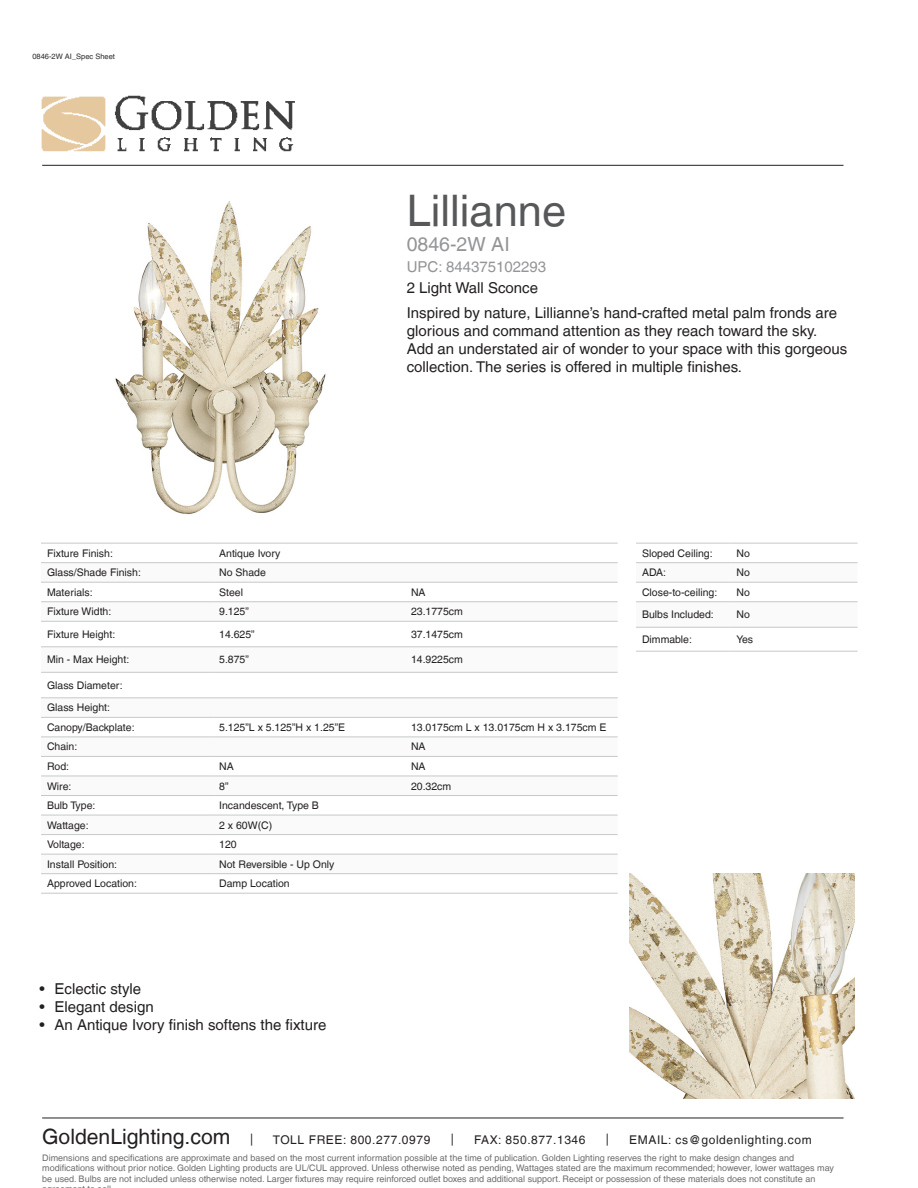
<style>
.page{position:relative;width:918px;height:1188px;background:#fff}
.page>*{position:absolute;margin:0;border:0;box-sizing:border-box;transform-origin:0 0}
.t1{font:43.5px "Helvetica LT";color:#57585a}
.t2{font:21.15px "Helvetica LT";color:#231f20}
.t3{font:19.5px "Helvetica LT";color:#939598}
.t4{font:15px/18px "Helvetica LT";color:#231f20}
.t5{font:15px "Helvetica LT";color:#939598}
.t6{font:12px "Helvetica LT";letter-spacing:.05em;color:#231f20}
.t7{font:10.5px "Helvetica LT";color:#231f20}
.t8{font:9px/10.5px "Helvetica LT";color:#6c6d70}
.filename{font:7.5px "Helvetica LT";color:#2e2b2c}
</style>
<div class="page">
<img style="left:41px;top:95px;width:260px;height:70px">
<svg style="left:41px;top:563px;width:577px;height:291px"></svg>
<hr style="left:41px;top:562px;width:172px;height:1px;background:#c7c8ca">
<hr style="left:213px;top:562px;width:192px;height:1px;background:#c7c8ca">
<hr style="left:405px;top:562px;width:213px;height:1px;background:#c7c8ca">
<hr style="left:41px;top:582px;width:172px;height:1px;background:#c7c8ca">
<hr style="left:213px;top:582px;width:192px;height:1px;background:#c7c8ca">
<hr style="left:405px;top:582px;width:213px;height:1px;background:#c7c8ca">
<hr style="left:41px;top:601px;width:172px;height:1px;background:#c7c8ca">
<hr style="left:213px;top:601px;width:192px;height:1px;background:#c7c8ca">
<hr style="left:405px;top:601px;width:213px;height:1px;background:#c7c8ca">
<hr style="left:41px;top:621px;width:172px;height:1px;background:#c7c8ca">
<hr style="left:213px;top:621px;width:192px;height:1px;background:#c7c8ca">
<hr style="left:405px;top:621px;width:213px;height:1px;background:#c7c8ca">
<hr style="left:41px;top:647px;width:172px;height:1px;background:#c7c8ca">
<hr style="left:213px;top:647px;width:192px;height:1px;background:#c7c8ca">
<hr style="left:405px;top:647px;width:213px;height:1px;background:#c7c8ca">
<hr style="left:41px;top:672px;width:172px;height:1px;background:#c7c8ca">
<hr style="left:213px;top:672px;width:192px;height:1px;background:#c7c8ca">
<hr style="left:405px;top:672px;width:213px;height:1px;background:#c7c8ca">
<hr style="left:41px;top:698px;width:172px;height:1px;background:#c7c8ca">
<hr style="left:213px;top:698px;width:192px;height:1px;background:#c7c8ca">
<hr style="left:405px;top:698px;width:213px;height:1px;background:#c7c8ca">
<hr style="left:41px;top:717px;width:172px;height:1px;background:#c7c8ca">
<hr style="left:213px;top:717px;width:192px;height:1px;background:#c7c8ca">
<hr style="left:405px;top:717px;width:213px;height:1px;background:#c7c8ca">
<hr style="left:41px;top:737px;width:172px;height:1px;background:#c7c8ca">
<hr style="left:213px;top:737px;width:192px;height:1px;background:#c7c8ca">
<hr style="left:405px;top:737px;width:213px;height:1px;background:#c7c8ca">
<hr style="left:41px;top:756px;width:172px;height:1px;background:#c7c8ca">
<hr style="left:213px;top:756px;width:192px;height:1px;background:#c7c8ca">
<hr style="left:405px;top:756px;width:213px;height:1px;background:#c7c8ca">
<hr style="left:41px;top:776px;width:172px;height:1px;background:#c7c8ca">
<hr style="left:213px;top:776px;width:192px;height:1px;background:#c7c8ca">
<hr style="left:405px;top:776px;width:213px;height:1px;background:#c7c8ca">
<hr style="left:41px;top:795px;width:172px;height:1px;background:#c7c8ca">
<hr style="left:213px;top:795px;width:192px;height:1px;background:#c7c8ca">
<hr style="left:405px;top:795px;width:213px;height:1px;background:#c7c8ca">
<hr style="left:41px;top:815px;width:172px;height:1px;background:#c7c8ca">
<hr style="left:213px;top:815px;width:192px;height:1px;background:#c7c8ca">
<hr style="left:405px;top:815px;width:213px;height:1px;background:#c7c8ca">
<hr style="left:41px;top:834px;width:172px;height:1px;background:#c7c8ca">
<hr style="left:213px;top:834px;width:192px;height:1px;background:#c7c8ca">
<hr style="left:405px;top:834px;width:213px;height:1px;background:#c7c8ca">
<hr style="left:41px;top:854px;width:172px;height:1px;background:#c7c8ca">
<hr style="left:213px;top:854px;width:192px;height:1px;background:#c7c8ca">
<hr style="left:405px;top:854px;width:213px;height:1px;background:#c7c8ca">
<hr style="left:41px;top:873px;width:172px;height:1px;background:#c7c8ca">
<hr style="left:213px;top:873px;width:192px;height:1px;background:#c7c8ca">
<hr style="left:405px;top:873px;width:213px;height:1px;background:#c7c8ca">
<hr style="left:41px;top:893px;width:172px;height:1px;background:#c7c8ca">
<hr style="left:213px;top:893px;width:192px;height:1px;background:#c7c8ca">
<hr style="left:405px;top:893px;width:213px;height:1px;background:#c7c8ca">
<hr style="left:41px;top:543px;width:172px;height:1px;background:#c7c8ca">
<hr style="left:213px;top:543px;width:192px;height:1px;background:#c7c8ca">
<hr style="left:405px;top:543px;width:213px;height:1px;background:#c7c8ca">
<svg style="left:636px;top:563px;width:222px;height:64px"></svg>
<hr style="left:636px;top:562px;width:95px;height:1px;background:#c7c8ca">
<hr style="left:731px;top:562px;width:127px;height:1px;background:#c7c8ca">
<hr style="left:636px;top:582px;width:95px;height:1px;background:#c7c8ca">
<hr style="left:731px;top:582px;width:127px;height:1px;background:#c7c8ca">
<hr style="left:636px;top:601px;width:95px;height:1px;background:#c7c8ca">
<hr style="left:731px;top:601px;width:127px;height:1px;background:#c7c8ca">
<hr style="left:636px;top:627px;width:95px;height:1px;background:#c7c8ca">
<hr style="left:731px;top:627px;width:127px;height:1px;background:#c7c8ca">
<hr style="left:636px;top:651px;width:95px;height:1px;background:#c7c8ca">
<hr style="left:731px;top:651px;width:127px;height:1px;background:#c7c8ca">
<hr style="left:636px;top:543px;width:95px;height:1px;background:#c7c8ca">
<hr style="left:731px;top:543px;width:127px;height:1px;background:#c7c8ca">
<hr style="left:42px;top:1118px;width:802px;height:1px;background:#231f20">
<hr style="left:42px;top:165px;width:802px;height:1px;background:#231f20">
<img style="left:115px;top:201px;width:211px;height:313px">
<img style="left:630px;top:874px;width:224px;height:224px">
<p class="filename" style="left:32px;top:52px;width:84px">0846-2W AI_Spec Sheet</p>
<p class="t1" style="left:407px;top:185px;width:161px">Lillianne</p>
<p class="t3" style="left:407px;top:233px;width:104px">0846-2W AI</p>
<p class="t5" style="left:407px;top:258px;width:141px">UPC: 844375102293</p>
<p class="t4" style="left:407px;top:279px;width:133px">2 Light Wall Sconce</p>
<p class="t4" style="left:407px;top:303px;width:442px">Inspired by nature, Lillianne’s hand-crafted metal palm fronds are glorious and command attention as they reach toward the sky.<br>Add an understated air of wonder to your space with this gorgeous collection. The series is offered in multiple finishes.</p>
<p class="t7" style="left:47px;top:547px;width:67px">Fixture Finish:</p>
<p class="t7" style="left:219px;top:547px;width:63px">Antique Ivory</p>
<p class="t7" style="left:47px;top:566px;width:95px">Glass/Shade Finish:</p>
<p class="t7" style="left:219px;top:566px;width:48px">No Shade</p>
<p class="t7" style="left:47px;top:586px;width:47px">Materials:</p>
<p class="t7" style="left:219px;top:586px;width:25px">Steel</p>
<p class="t7" style="left:411px;top:586px;width:16px">NA</p>
<p class="t7" style="left:47px;top:606px;width:66px">Fixture Width:</p>
<p class="t7" style="left:219px;top:606px;width:31px">9.125”</p>
<p class="t7" style="left:411px;top:606px;width:53px">23.1775cm</p>
<p class="t7" style="left:47px;top:628px;width:70px">Fixture Height:</p>
<p class="t7" style="left:219px;top:628px;width:37px">14.625”</p>
<p class="t7" style="left:411px;top:628px;width:53px">37.1475cm</p>
<p class="t7" style="left:47px;top:654px;width:84px">Min - Max Height:</p>
<p class="t7" style="left:219px;top:654px;width:31px">5.875”</p>
<p class="t7" style="left:411px;top:654px;width:53px">14.9225cm</p>
<p class="t7" style="left:47px;top:679px;width:77px">Glass Diameter:</p>
<p class="t7" style="left:47px;top:702px;width:65px">Glass Height:</p>
<p class="t7" style="left:47px;top:721px;width:89px">Canopy/Backplate:</p>
<p class="t7" style="left:219px;top:721px;width:128px">5.125”L x 5.125”H x 1.25”E</p>
<p class="t7" style="left:411px;top:721px;width:197px">13.0175cm L x 13.0175cm H x 3.175cm E</p>
<p class="t7" style="left:47px;top:741px;width:32px">Chain:</p>
<p class="t7" style="left:411px;top:741px;width:16px">NA</p>
<p class="t7" style="left:47px;top:760px;width:24px">Rod:</p>
<p class="t7" style="left:219px;top:760px;width:16px">NA</p>
<p class="t7" style="left:411px;top:760px;width:16px">NA</p>
<p class="t7" style="left:47px;top:780px;width:26px">Wire:</p>
<p class="t7" style="left:219px;top:780px;width:11px">8”</p>
<p class="t7" style="left:411px;top:780px;width:42px">20.32cm</p>
<p class="t7" style="left:47px;top:799px;width:50px">Bulb Type:</p>
<p class="t7" style="left:219px;top:799px;width:101px">Incandescent, Type B</p>
<p class="t7" style="left:47px;top:819px;width:43px">Wattage:</p>
<p class="t7" style="left:219px;top:819px;width:55px">2 x 60W(C)</p>
<p class="t7" style="left:47px;top:838px;width:39px">Voltage:</p>
<p class="t7" style="left:219px;top:838px;width:19px">120</p>
<p class="t7" style="left:47px;top:858px;width:72px">Install Position:</p>
<p class="t7" style="left:219px;top:858px;width:117px">Not Reversible - Up Only</p>
<p class="t7" style="left:47px;top:877px;width:92px">Approved Location:</p>
<p class="t7" style="left:219px;top:877px;width:72px">Damp Location</p>
<p class="t7" style="left:642px;top:547px;width:72px">Sloped Ceiling:</p>
<p class="t7" style="left:737px;top:547px;width:15px">No</p>
<p class="t7" style="left:642px;top:566px;width:26px">ADA:</p>
<p class="t7" style="left:737px;top:566px;width:15px">No</p>
<p class="t7" style="left:642px;top:586px;width:77px">Close-to-ceiling:</p>
<p class="t7" style="left:737px;top:586px;width:15px">No</p>
<p class="t7" style="left:642px;top:608px;width:73px">Bulbs Included:</p>
<p class="t7" style="left:737px;top:608px;width:15px">No</p>
<p class="t7" style="left:642px;top:633px;width:51px">Dimmable:</p>
<p class="t7" style="left:737px;top:633px;width:18px">Yes</p>
<p class="t4" style="left:40px;top:980px;width:103px">• Eclectic style</p>
<p class="t4" style="left:40px;top:998px;width:116px">• Elegant design</p>
<p class="t4" style="left:40px;top:1016px;width:288px">• An Antique Ivory finish softens the fixture</p>
<p class="t2" style="left:42px;top:1124px;width:190px">GoldenLighting.com</p>
<p class="t6" style="left:250px;top:1132px;width:5px">|</p>
<p class="t6" style="left:273px;top:1133px;width:159px">TOLL FREE: 800.277.0979</p>
<p class="t6" style="left:451px;top:1132px;width:5px">|</p>
<p class="t6" style="left:474px;top:1133px;width:113px">FAX: 850.877.1346</p>
<p class="t6" style="left:606px;top:1132px;width:5px">|</p>
<p class="t6" style="left:629px;top:1133px;width:184px">EMAIL: cs@goldenlighting.com</p>
<p class="t8" style="left:42px;top:1153px;width:793px">Dimensions and specifications are approximate and based on the most current information possible at the time of publication. Golden Lighting reserves the right to make design changes and modifications without prior notice. Golden Lighting products are UL/CUL approved. Unless otherwise noted as pending, Wattages stated are the maximum recommended; however, lower wattages may be used. Bulbs are not included unless otherwise noted. Larger fixtures may require reinforced outlet boxes and additional support. Receipt or possession of these materials does not constitute an</p>
</div>
